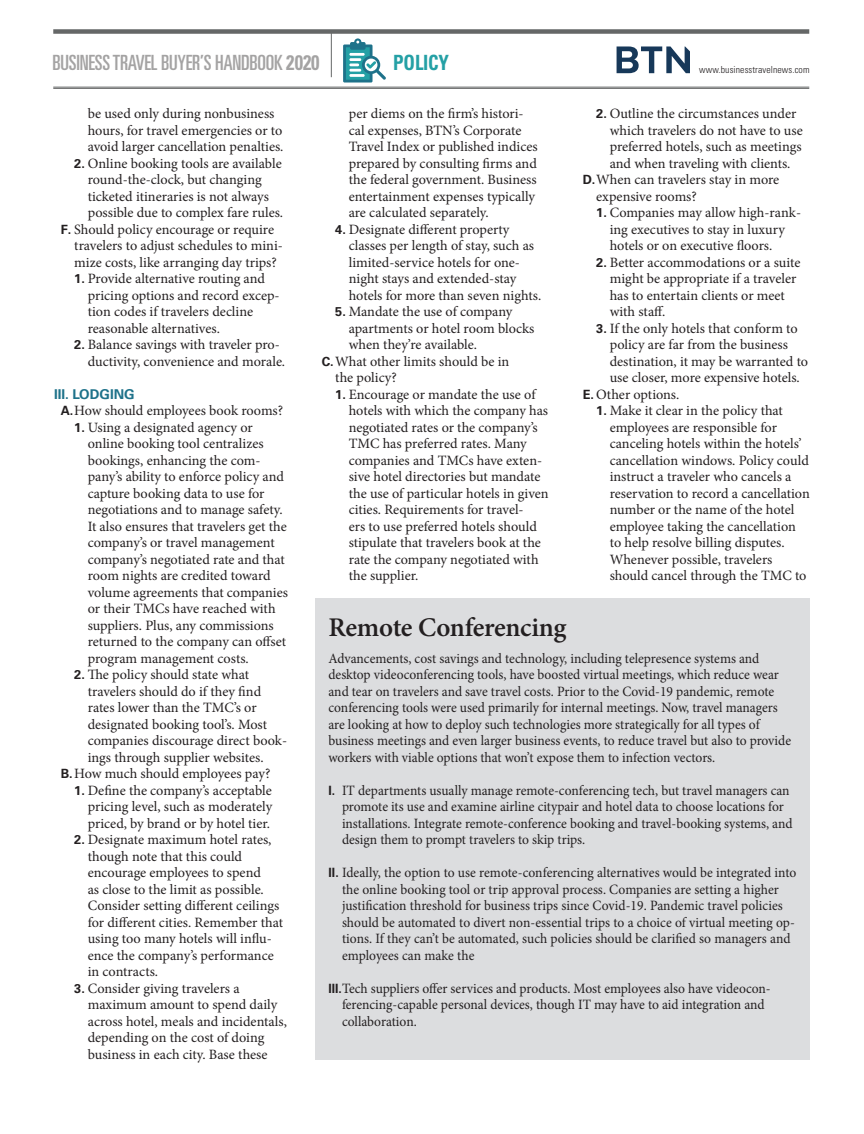
<style>
.page{position:relative;width:864px;height:1134px;background:#fff}
.page>*{position:absolute;margin:0;border:0;box-sizing:border-box;transform-origin:0 0}
.Outline_Text{font:600 27px "Minion Pro";letter-spacing:-.015em;color:#231f20}
.t1{font:ultra-condensed 21px "Univers LT Std";letter-spacing:-.01em;color:#a4a3a3}
.t2{font:700 condensed 21px "Univers LT Std";letter-spacing:-.01em;color:#24a0a5;scale:.9 1}
._1_Outline{font:14.25px/16.5px "Minion Pro";letter-spacing:-.005em;color:#231f20}
.A_Outline{font:14.25px/16.5px "Minion Pro";color:#231f20;scale:.95 1}
.Outline_Text-2{font:14.25px/16.5px "Minion Pro";letter-spacing:-.005em;color:#231f20;scale:.95 1}
.A_Outline-2{font:14.25px/16.5px "Minion Pro";color:#231f20}
.I_Outline_Hed{font:700 13.5px "Univers LT Std";color:#1e728a}
.t3{font:300 condensed 9.75px "Univers LT Std";letter-spacing:.01em;color:#231f20}
.s1{font-weight:700;font-stretch:condensed}
.s2{font-family:"Univers LT Std";font-weight:700;font-size:12.75px}
</style>
<div class="page">
<svg style="left:343px;top:38px;width:43px;height:45px"></svg>
<hr style="left:331px;top:32px;width:1px;height:45px;background:#656767">
<div style="left:53px;top:29px;width:756px;height:5px;background:#656767"></div>
<hr style="left:53px;top:87px;width:756px;height:1px;background:#656767">
<hr style="left:53px;top:88px;width:756px;height:1px;background:#656767">
<svg style="left:617px;top:46px;width:73px;height:27px"></svg>
<div style="left:315px;top:599px;width:495px;height:461px;background:#dcdddf"></div>
<h2 class="t1" style="left:52px;top:51px;width:269px">BUSINESS TRAVEL BUYER’S HANDBOOK <span class="s1">2020</span></h2>
<h2 class="t2" style="left:393px;top:50px;width:63px">POLICY</h2>
<p class="t3" style="left:699px;top:64px;width:112px">www.businesstravelnews.com</p>
<p class="_1_Outline" style="left:88px;top:106px;width:197px">be used only during nonbusiness hours, for travel emergencies or to avoid larger cancellation penalties.</p>
<p class="_1_Outline" style="left:88px;top:155px;width:197px;text-indent:-14px"><span class="s2">2.</span> Online booking tools are available round-the-clock, but changing ticketed itineraries is not always possible due to complex fare rules.</p>
<p class="A_Outline-2" style="left:74px;top:221px;width:210px;text-indent:-14px"><span class="s2">F.</span> Should policy encourage or require travelers to adjust schedules to mini&shy;mize costs, like arranging day trips?</p>
<p class="_1_Outline" style="left:88px;top:271px;width:193px;text-indent:-14px"><span class="s2">1.</span> Provide alternative routing and pricing options and record excep&shy;tion codes if travelers decline reasonable alternatives.</p>
<p class="_1_Outline" style="left:88px;top:337px;width:199px;text-indent:-14px"><span class="s2">2.</span> Balance savings with traveler pro&shy;ductivity, convenience and morale.</p>
<p class="I_Outline_Hed" style="left:54px;top:386px;width:82px">III. LODGING</p>
<p class="A_Outline-2" style="left:61px;top:403px;width:224px"><span class="s2">A.</span>How should employees book rooms?</p>
<p class="_1_Outline" style="left:88px;top:419px;width:202px;text-indent:-14px"><span class="s2">1.</span> Using a designated agency or online booking tool centralizes bookings, enhancing the com&shy;pany’s ability to enforce policy and capture booking data to use for negotiations and to manage safety.<br>It also ensures that travelers get the company’s or travel management company’s negotiated rate and that room nights are credited toward volume agreements that companies or their TMCs have reached with suppliers. Plus, any commissions returned to the company can offset program management costs.</p>
<p class="_1_Outline" style="left:88px;top:667px;width:201px;text-indent:-14px"><span class="s2">2.</span> The policy should state what travelers should do if they find rates lower than the TMC’s or designated booking tool’s. Most companies discourage direct book&shy;ings through supplier websites.</p>
<p class="A_Outline-2" style="left:61px;top:766px;width:211px"><span class="s2">B.</span>How much should employees pay?</p>
<p class="_1_Outline" style="left:88px;top:782px;width:186px;text-align:justify;text-indent:-14px"><span class="s2">1.</span> Define the company’s acceptable pricing level, such as moderately priced, by brand or by hotel tier.</p>
<p class="_1_Outline" style="left:88px;top:832px;width:197px;text-indent:-14px"><span class="s2">2.</span> Designate maximum hotel rates, though note that this could encourage employees to spend<br>as close to the limit as possible.<br>Consider setting different ceilings for different cities. Remember that using too many hotels will influ&shy;ence the company’s performance in contracts.</p>
<p class="_1_Outline" style="left:88px;top:980px;width:201px;text-indent:-14px"><span class="s2">3.</span> Consider giving travelers a maximum amount to spend daily across hotel, meals and incidentals, depending on the cost of doing business in each city. Base these</p>
<p class="_1_Outline" style="left:610px;top:106px;width:195px;text-indent:-14px"><span class="s2">2.</span> Outline the circumstances under which travelers do not have to use preferred hotels, such as meetings and when traveling with clients.</p>
<p class="A_Outline-2" style="left:596px;top:172px;width:185px;text-indent:-14px"><span class="s2">D.</span>When can travelers stay in more expensive rooms?</p>
<p class="_1_Outline" style="left:610px;top:205px;width:193px;text-indent:-14px"><span class="s2">1.</span> Companies may allow high-rank&shy;ing executives to stay in luxury hotels or on executive floors.</p>
<p class="_1_Outline" style="left:610px;top:254px;width:192px;text-indent:-14px"><span class="s2">2.</span> Better accommodations or a suite might be appropriate if a traveler has to entertain clients or meet with staff.</p>
<p class="_1_Outline" style="left:610px;top:320px;width:200px;text-indent:-14px"><span class="s2">3.</span> If the only hotels that conform to policy are far from the business destination, it may be warranted to use closer, more expensive hotels.</p>
<p class="A_Outline-2" style="left:583px;top:386px;width:98px"><span class="s2">E.</span> Other options.</p>
<p class="_1_Outline" style="left:610px;top:403px;width:202px;text-indent:-14px"><span class="s2">1.</span> Make it clear in the policy that employees are responsible for canceling hotels within the hotels’ cancellation windows. Policy could instruct a traveler who cancels a reservation to record a cancellation number or the name of the hotel employee taking the cancellation to help resolve billing disputes.<br>Whenever possible, travelers should cancel through the TMC to</p>
<p class="_1_Outline" style="left:349px;top:106px;width:190px">per diems on the firm’s histori&shy;cal expenses, BTN’s Corporate<br>Travel Index or published indices prepared by consulting firms and the federal government. Business entertainment expenses typically are calculated separately.</p>
<p class="_1_Outline" style="left:349px;top:221px;width:194px;text-indent:-14px"><span class="s2">4.</span> Designate different property classes per length of stay, such as limited-service hotels for one&shy;night stays and extended-stay hotels for more than seven nights.</p>
<p class="_1_Outline" style="left:349px;top:304px;width:187px;text-indent:-14px"><span class="s2">5.</span> Mandate the use of company apartments or hotel room blocks when they’re available.</p>
<p class="A_Outline-2" style="left:335px;top:353px;width:176px;text-indent:-14px"><span class="s2">C.</span>What other limits should be in the policy?</p>
<p class="_1_Outline" style="left:349px;top:386px;width:201px;text-indent:-14px"><span class="s2">1.</span> Encourage or mandate the use of hotels with which the company has negotiated rates or the company’s<br>TMC has preferred rates. Many companies and TMCs have exten&shy;sive hotel directories but mandate the use of particular hotels in given cities. Requirements for travel-<br>ers to use preferred hotels should stipulate that travelers book at the rate the company negotiated with the supplier.</p>
<p class="Outline_Text" style="left:328px;top:608px;width:240px">Remote Conferencing</p>
<p class="Outline_Text-2" style="left:328px;top:650px;width:489px">Advancements, cost savings and technology, including telepresence systems and desktop videoconferencing tools, have boosted virtual meetings, which reduce wear and tear on travelers and save travel costs. Prior to the Covid-19 pandemic, remote conferencing tools were used primarily for internal meetings. Now, travel managers are looking at how to deploy such technologies more strategically for all types of business meetings and even larger business events, to reduce travel but also to provide workers with viable options that won’t expose them to infection vectors.</p>
<p class="A_Outline" style="left:342px;top:782px;width:476px;text-indent:-14px"><span class="s2">I.</span> IT departments usually manage remote-conferencing tech, but travel managers can promote its use and examine airline citypair and hotel data to choose locations for installations. Integrate remote-conference booking and travel-booking systems, and design them to prompt travelers to skip trips.</p>
<p class="A_Outline" style="left:342px;top:865px;width:480px;text-indent:-14px"><span class="s2">II.</span> Ideally, the option to use remote-conferencing alternatives would be integrated into the online booking tool or trip approval process. Companies are setting a higher justification threshold for business trips since Covid-19. Pandemic travel policies should be automated to divert non-essential trips to a choice of virtual meeting op&shy;tions. If they can’t be automated, such policies should be clarified so managers and employees can make the</p>
<p class="A_Outline" style="left:342px;top:980px;width:453px;text-indent:-14px"><span class="s2">III.</span>Tech suppliers offer services and products. Most employees also have videocon&shy;ferencing-capable personal devices, though IT may have to aid integration and collaboration.</p>
</div>
